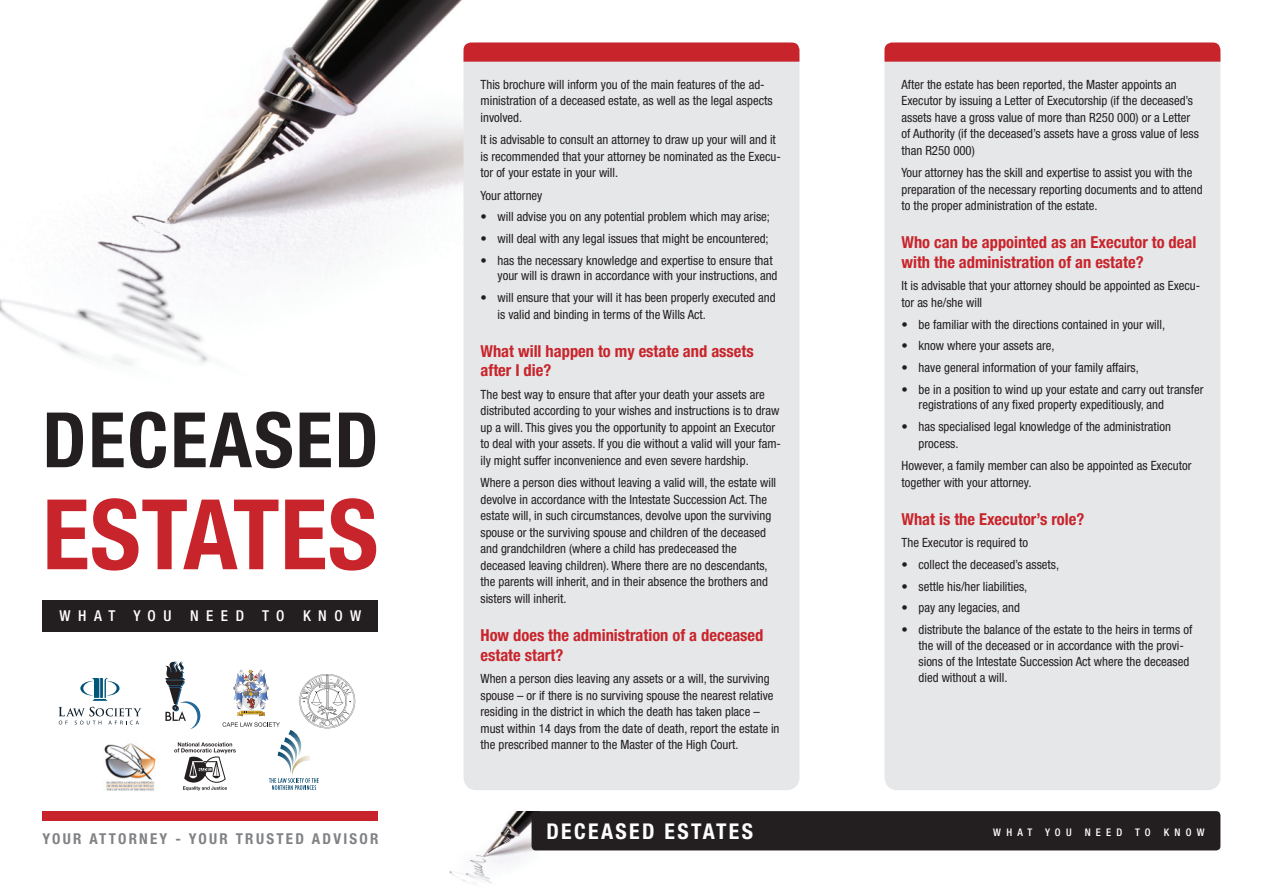
<style>
.page{position:relative;width:1263px;height:893px;background:#fff}
.page>*{position:absolute;margin:0;border:0;box-sizing:border-box;transform-origin:0 0}
.t1{font:700 condensed 97.5px "Helvetica Neue";letter-spacing:.005em;color:#c8242b}
.t2{font:700 condensed 76.5px "Helvetica Neue";letter-spacing:.025em;color:#231f20}
.t3{font:700 condensed 21.75px "Helvetica Neue";letter-spacing:.11em;color:#fff}
.t4{font:700 condensed 16.5px/19.5px "Helvetica Neue";color:#c8242b}
.t5{font:700 condensed 15px "Helvetica Neue";letter-spacing:.15em;color:#808285}
.t6{font:500 condensed 15px "Helvetica Neue";letter-spacing:.5em;color:#fff}
.t7{font:condensed 12.75px/16.5px "Helvetica Neue";color:#231f20}
.t8{font:500 condensed 10.5px "Helvetica Neue";letter-spacing:.5em;color:#fff}
</style>
<div class="page">
<img style="left:449px;top:811px;width:90px;height:73px">
<img style="left:0;top:0;width:463px;height:366px">
<div style="left:43px;top:600px;width:335px;height:31px;background:#231f20"></div>
<div style="left:43px;top:811px;width:335px;height:10px;background:#c8242b"></div>
<svg style="left:80px;top:678px;width:40px;height:23px"></svg>
<svg style="left:58px;top:707px;width:83px;height:17px"></svg>
<img style="left:104px;top:743px;width:52px;height:48px">
<div style="left:463px;top:43px;width:336px;height:747px;background:#e6e7e9;border-radius:13px"></div>
<div style="left:884px;top:43px;width:336px;height:747px;background:#e6e7e9;border-radius:13px"></div>
<div style="left:531px;top:811px;width:689px;height:39px;background:#231f20;border-radius:4px"></div>
<div style="left:463px;top:43px;width:336px;height:19px;background:#c8242b"></div>
<div style="left:884px;top:43px;width:336px;height:19px;background:#c8242b"></div>
<svg style="left:165px;top:661px;width:190px;height:129px"></svg>
<h2 class="t2" style="left:43px;top:394px;width:337px">DECEASED</h2>
<h1 class="t1" style="left:43px;top:475px;width:337px">ESTATES</h1>
<p class="t6" style="left:60px;top:607px;width:303px">WHAT YOU NEED TO KNOW</p>
<p class="t5" style="left:43px;top:829px;width:337px">YOUR ATTORNEY - YOUR TRUSTED ADVISOR</p>
<p class="t7" style="left:480px;top:76px;width:294px">This brochure will inform you of the main features of the ad&shy;ministration of a deceased estate, as well as the legal aspects involved.</p>
<p class="t7" style="left:480px;top:131px;width:302px">It is advisable to consult an attorney to draw up your will and it is recommended that your attorney be nominated as the Execu&shy;tor of your estate in your will.</p>
<p class="t7" style="left:480px;top:187px;width:63px">Your attorney</p>
<p class="t7" style="left:480px;top:208px;width:291px">• will advise you on any potential problem which may arise;</p>
<p class="t7" style="left:480px;top:230px;width:290px">• will deal with any legal issues that might be encountered;</p>
<p class="t7" style="left:497px;top:252px;width:281px;line-height:15.8px;text-indent:-17px">• has the necessary knowledge and expertise to ensure that your will is drawn in accordance with your instructions, and</p>
<p class="t7" style="left:497px;top:289px;width:280px;text-indent:-17px">• will ensure that your will it has been properly executed and is valid and binding in terms of the Wills Act.</p>
<p class="t4" style="left:480px;top:341px;width:275px">What will happen to my estate and assets after I die?</p>
<p class="t7" style="left:480px;top:386px;width:302px">The best way to ensure that after your death your assets are distributed according to your wishes and instructions is to draw up a will. This gives you the opportunity to appoint an Executor to deal with your assets. If you die without a valid will your fam&shy;ily might suffer inconvenience and even severe hardship.</p>
<p class="t7" style="left:480px;top:474px;width:297px">Where a person dies without leaving a valid will, the estate will devolve in accordance with the Intestate Succession Act. The estate will, in such circumstances, devolve upon the surviving spouse or the surviving spouse and children of the deceased and grandchildren (where a child has predeceased the deceased leaving children). Where there are no descendants, the parents will inherit, and in their absence the brothers and sisters will inherit.</p>
<p class="t4" style="left:480px;top:625px;width:284px">How does the administration of a deceased estate start?</p>
<p class="t7" style="left:480px;top:670px;width:300px">When a person dies leaving any assets or a will, the surviving spouse – or if there is no surviving spouse the nearest relative residing in the district in which the death has taken place – must within 14 days from the date of death, report the estate in the prescribed manner to the Master of the High Court.</p>
<p class="t7" style="left:901px;top:76px;width:299px">After the estate has been reported, the Master appoints an Executor by issuing a Letter of Executorship (if the deceased’s assets have a gross value of more than R250 000) or a Letter of Authority (if the deceased’s assets have a gross value of less than R250 000)</p>
<p class="t7" style="left:901px;top:164px;width:303px">Your attorney has the skill and expertise to assist you with the preparation of the necessary reporting documents and to attend to the proper administration of the estate.</p>
<p class="t4" style="left:901px;top:233px;width:296px">Who can be appointed as an Executor to deal with the administration of an estate?</p>
<p class="t7" style="left:901px;top:277px;width:300px">It is advisable that your attorney should be appointed as Execu&shy;tor as he/she will</p>
<p class="t7" style="left:901px;top:316px;width:265px">• be familiar with the directions contained in your will,</p>
<p class="t7" style="left:901px;top:337px;width:154px">• know where your assets are,</p>
<p class="t7" style="left:901px;top:359px;width:239px">• have general information of your family affairs,</p>
<p class="t7" style="left:918px;top:381px;width:286px;line-height:15.8px;text-indent:-17px">• be in a position to wind up your estate and carry out transfer registrations of any fixed property expeditiously, and</p>
<p class="t7" style="left:918px;top:418px;width:254px;text-indent:-17px">• has specialised legal knowledge of the administration process.</p>
<p class="t7" style="left:901px;top:457px;width:291px">However, a family member can also be appointed as Executor together with your attorney.</p>
<p class="t4" style="left:901px;top:509px;width:184px">What is the Executor’s role?</p>
<p class="t7" style="left:901px;top:534px;width:128px">The Executor is required to</p>
<p class="t7" style="left:901px;top:556px;width:159px">• collect the deceased’s assets,</p>
<p class="t7" style="left:901px;top:578px;width:127px">• settle his/her liabilities,</p>
<p class="t7" style="left:901px;top:599px;width:120px">• pay any legacies, and</p>
<p class="t7" style="left:918px;top:621px;width:275px;line-height:16px;text-indent:-17px">• distribute the balance of the estate to the heirs in terms of the will of the deceased or in accordance with the provi&shy;sions of the Intestate Succession Act where the deceased died without a will.</p>
<h3 class="t3" style="left:546px;top:818px;width:208px">DECEASED ESTATES</h3>
<p class="t8" style="left:993px;top:826px;width:213px">WHAT YOU NEED TO KNOW</p>
</div>
